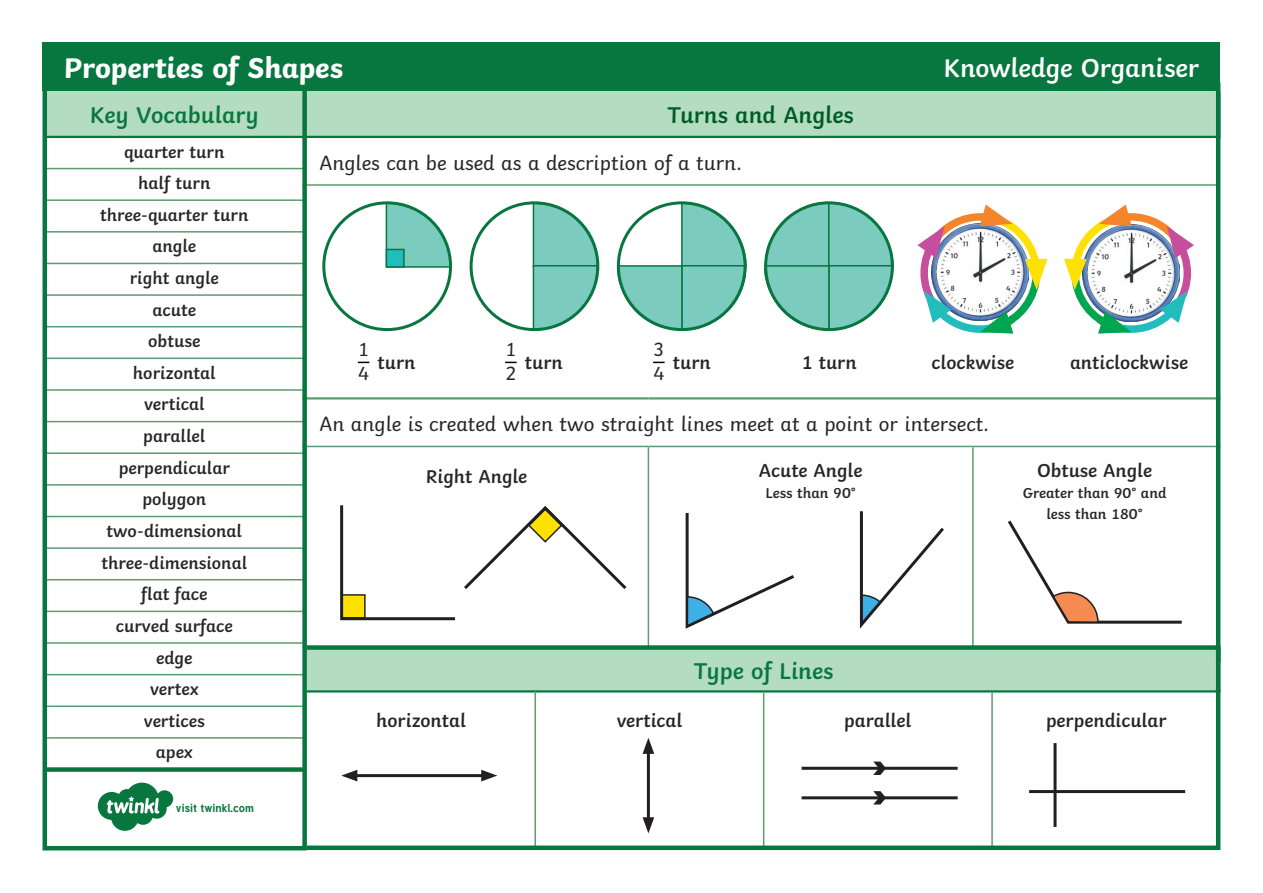
<style>
.page{position:relative;width:1263px;height:893px;background:#fff}
.page>*{position:absolute;margin:0;border:0;box-sizing:border-box;transform-origin:0 0}
.Heading_1{font:700 30px "Twinkl";letter-spacing:-.005em;color:#fff}
.Heading_1-2{font:600 27px "Twinkl";letter-spacing:-.005em;color:#fff}
.Heading_4{font:600 24px "Twinkl";color:#08763f}
.Heading_4-2{font:600 24px "Twinkl";color:#005b26}
.KS2_Body_Copy{font:21px "Twinkl";color:#282526}
.KS2_Body_Copy-2{font:600 19.5px "Twinkl";color:#282526}
.Fraction{font:19.5px/23.4px "Twinkl";color:#282526}
.Heading_3{font:600 18px "Twinkl";color:#282526}
.KS2_Body_Copy-3{font:600 15px/21px "Twinkl";color:#282526;text-align:center}
.Logo_URL_-_Colour{font:700 11.4px "Tuffy";color:#08763f}
</style>
<div class="page">
<hr style="left:352px;top:774px;width:135px;height:3px;background:#231f20">
<svg style="left:341px;top:770px;width:16px;height:11px"></svg>
<svg style="left:481px;top:770px;width:16px;height:11px"></svg>
<hr style="left:801px;top:767px;width:157px;height:3px;background:#231f20">
<hr style="left:1029px;top:790px;width:156px;height:3px;background:#231f20">
<hr style="left:1053px;top:743px;width:3px;height:84px;background:#231f20">
<hr style="left:801px;top:796px;width:157px;height:3px;background:#231f20">
<hr style="left:647px;top:748px;width:3px;height:75px;background:#231f20">
<svg style="left:642px;top:738px;width:12px;height:16px"></svg>
<svg style="left:642px;top:817px;width:12px;height:16px"></svg>
<svg style="left:873px;top:762px;width:13px;height:13px"></svg>
<svg style="left:873px;top:791px;width:13px;height:13px"></svg>
<svg style="left:385px;top:204px;width:48px;height:64px;background:#7cc8b9"></svg>
<div style="left:386px;top:249px;width:19px;height:19px;background:#21bdbd;border:2px solid #08763f"></div>
<div style="left:322px;top:201px;width:130px;height:130px;border:3px solid #08763f;border-radius:50%"></div>
<svg style="left:340px;top:505px;width:93px;height:116px"></svg>
<div style="left:302px;top:91px;width:917px;height:46px;background:#b3dcc0"></div>
<hr style="left:302px;top:136px;width:918px;height:2px;background:#08763f">
<hr style="left:302px;top:184px;width:917px;height:2px;background:#5d9b71">
<hr style="left:302px;top:397px;width:346px;height:2px;background:#5d9b71">
<hr style="left:302px;top:446px;width:346px;height:1px;background:#5d9b71">
<div style="left:307px;top:648px;width:913px;height:43px;background:#b3dcc0"></div>
<hr style="left:534px;top:692px;width:2px;height:154px;background:#5d9b71">
<hr style="left:763px;top:692px;width:1px;height:154px;background:#5d9b71">
<hr style="left:991px;top:692px;width:2px;height:154px;background:#5d9b71">
<hr style="left:307px;top:690px;width:228px;height:2px;background:#08763f">
<hr style="left:535px;top:690px;width:229px;height:2px;background:#08763f">
<hr style="left:764px;top:690px;width:228px;height:2px;background:#08763f">
<hr style="left:992px;top:690px;width:228px;height:2px;background:#08763f">
<div style="left:44px;top:91px;width:261px;height:46px;background:#b3dcc0"></div>
<div style="left:44px;top:767px;width:261px;height:5px;background:#08763f"></div>
<hr style="left:44px;top:168px;width:261px;height:1px;background:#5d9b71">
<hr style="left:44px;top:199px;width:261px;height:2px;background:#5d9b71">
<hr style="left:44px;top:231px;width:261px;height:2px;background:#5d9b71">
<hr style="left:44px;top:263px;width:261px;height:1px;background:#5d9b71">
<hr style="left:44px;top:294px;width:261px;height:2px;background:#5d9b71">
<hr style="left:44px;top:326px;width:261px;height:1px;background:#5d9b71">
<hr style="left:44px;top:358px;width:261px;height:1px;background:#5d9b71">
<hr style="left:44px;top:389px;width:261px;height:2px;background:#5d9b71">
<hr style="left:44px;top:421px;width:261px;height:1px;background:#5d9b71">
<hr style="left:44px;top:452px;width:261px;height:2px;background:#5d9b71">
<hr style="left:44px;top:484px;width:261px;height:2px;background:#5d9b71">
<hr style="left:44px;top:516px;width:261px;height:1px;background:#5d9b71">
<hr style="left:44px;top:547px;width:261px;height:2px;background:#5d9b71">
<hr style="left:44px;top:579px;width:261px;height:1px;background:#5d9b71">
<hr style="left:44px;top:611px;width:261px;height:1px;background:#5d9b71">
<hr style="left:44px;top:642px;width:261px;height:2px;background:#5d9b71">
<hr style="left:44px;top:674px;width:261px;height:1px;background:#5d9b71">
<hr style="left:44px;top:705px;width:261px;height:2px;background:#5d9b71">
<hr style="left:44px;top:737px;width:261px;height:2px;background:#5d9b71">
<hr style="left:44px;top:136px;width:261px;height:2px;background:#08763f">
<div style="left:43px;top:43px;width:1177px;height:48px;background:#08763f"></div>
<div style="left:43px;top:82px;width:264px;height:768px;border:4px solid #08763f"></div>
<div style="left:305px;top:645px;width:915px;height:205px;border:4px solid #08763f"></div>
<svg style="left:433px;top:82px;width:788px;height:584px"></svg>
<svg style="left:98px;top:783px;width:75px;height:48px"></svg>
<p class="Heading_1" style="left:64px;top:43px;width:281px">Properties of Shapes</p>
<p class="Heading_1-2" style="left:944px;top:46px;width:257px">Knowledge Organiser</p>
<p class="Heading_4" style="left:90px;top:96px;width:170px">Key Vocabulary</p>
<p class="Heading_3" style="left:124px;top:137px;width:102px">quarter turn</p>
<p class="Heading_3" style="left:138px;top:169px;width:74px">half turn</p>
<p class="Heading_3" style="left:100px;top:200px;width:150px">three-quarter turn</p>
<p class="Heading_3" style="left:152px;top:232px;width:45px">angle</p>
<p class="Heading_3" style="left:130px;top:264px;width:91px">right angle</p>
<p class="Heading_3" style="left:152px;top:295px;width:45px">acute</p>
<p class="Heading_3" style="left:148px;top:327px;width:54px">obtuse</p>
<p class="Heading_3" style="left:133px;top:358px;width:84px">horizontal</p>
<p class="Heading_3" style="left:144px;top:390px;width:62px">vertical</p>
<p class="Heading_3" style="left:143px;top:422px;width:63px">parallel</p>
<p class="Heading_3" style="left:119px;top:453px;width:113px">perpendicular</p>
<p class="Heading_3" style="left:142px;top:485px;width:65px">polygon</p>
<p class="Heading_3" style="left:107px;top:517px;width:137px">two-dimensional</p>
<p class="Heading_3" style="left:101px;top:548px;width:147px">three-dimensional</p>
<p class="Heading_3" style="left:141px;top:580px;width:68px">flat face</p>
<p class="Heading_3" style="left:116px;top:611px;width:118px">curved surface</p>
<p class="Heading_3" style="left:156px;top:643px;width:38px">edge</p>
<p class="Heading_3" style="left:150px;top:675px;width:50px">vertex</p>
<p class="Heading_3" style="left:144px;top:706px;width:63px">vertices</p>
<p class="Heading_3" style="left:156px;top:738px;width:38px">apex</p>
<p class="Logo_URL_-_Colour" style="left:176px;top:799px;width:80px">visit twinkl.com</p>
<p class="Heading_4-2" style="left:667px;top:96px;width:188px">Turns and Angles</p>
<p class="KS2_Body_Copy" style="left:319px;top:146px;width:424px">Angles can be used as a description of a turn.</p>
<p class="Fraction" style="left:358px;top:336px;width:13px">1<br>4</p>
<p class="Fraction" style="left:505px;top:336px;width:13px">1<br>2</p>
<p class="Fraction" style="left:653px;top:336px;width:13px">3<br>4</p>
<p class="KS2_Body_Copy-2" style="left:378px;top:347px;width:39px">turn</p>
<p class="KS2_Body_Copy-2" style="left:525px;top:347px;width:39px">turn</p>
<p class="KS2_Body_Copy-2" style="left:673px;top:347px;width:39px">turn</p>
<p class="KS2_Body_Copy-2" style="left:801px;top:347px;width:57px">1 turn</p>
<p class="KS2_Body_Copy-2" style="left:932px;top:347px;width:84px">clockwise</p>
<p class="KS2_Body_Copy-2" style="left:1070px;top:347px;width:119px">anticlockwise</p>
<p class="KS2_Body_Copy" style="left:319px;top:408px;width:671px">An angle is created when two straight lines meet at a point or intersect.</p>
<p class="KS2_Body_Copy-2" style="left:426px;top:461px;width:103px">Right Angle</p>
<p class="KS2_Body_Copy-2" style="left:759px;top:455px;width:105px">Acute Angle</p>
<p class="KS2_Body_Copy-3" style="left:765px;top:481px;width:92px">Less than 90°</p>
<p class="KS2_Body_Copy-2" style="left:1037px;top:455px;width:117px">Obtuse Angle</p>
<p class="KS2_Body_Copy-3" style="left:1023px;top:481px;width:145px">Greater than 90° and less than 180°</p>
<p class="Heading_4" style="left:694px;top:652px;width:141px">Type of Lines</p>
<p class="KS2_Body_Copy-2" style="left:376px;top:705px;width:91px">horizontal</p>
<p class="KS2_Body_Copy-2" style="left:617px;top:705px;width:67px">vertical</p>
<p class="KS2_Body_Copy-2" style="left:844px;top:705px;width:69px">parallel</p>
<p class="KS2_Body_Copy-2" style="left:1046px;top:705px;width:122px">perpendicular</p>
</div>
